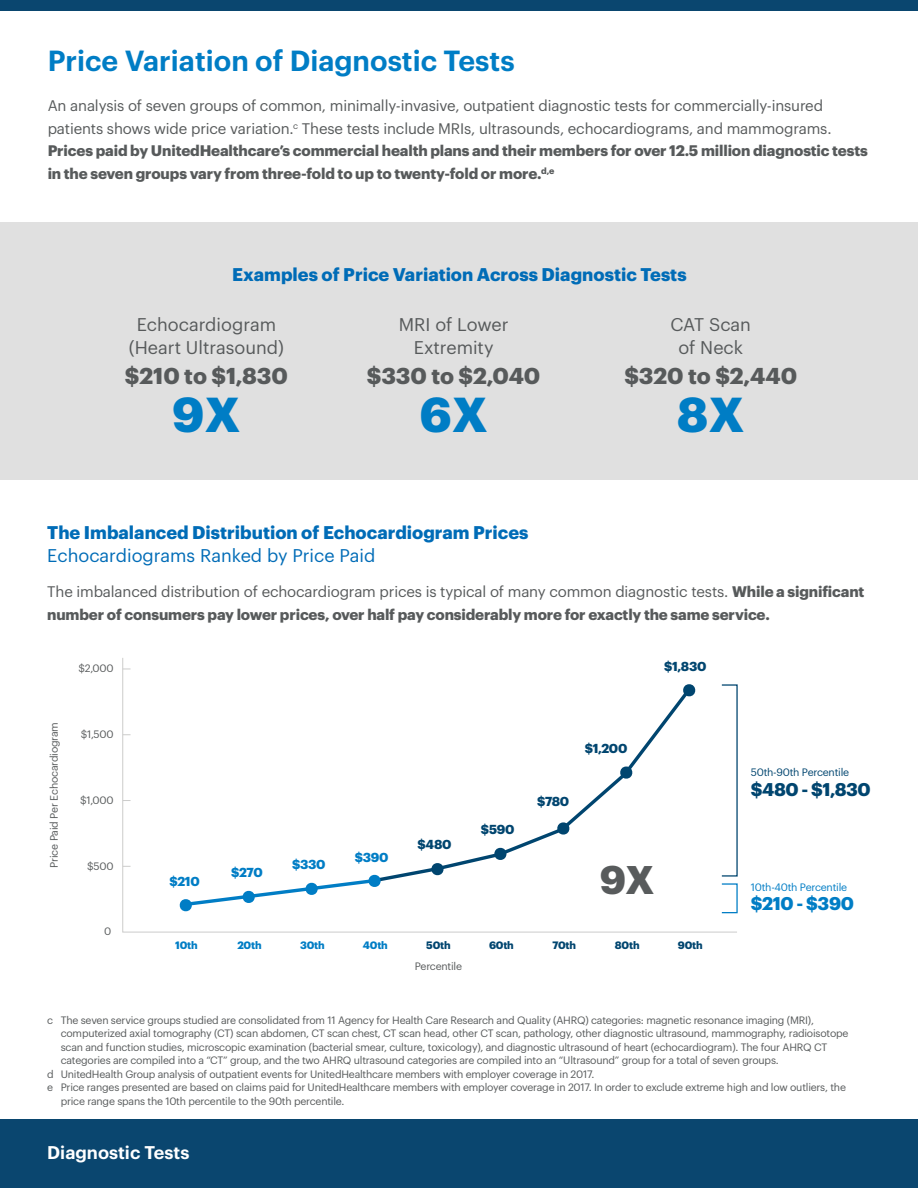
<style>
.page{position:relative;width:918px;height:1188px;background:#fff}
.page>*{position:absolute;margin:0;border:0;box-sizing:border-box;transform-origin:0 0}
.t1{font:700 48px "Graphik";color:#007dc5}
.t2{font:700 39.15px "Graphik";color:#585b5c}
.t3{font:600 28.5px "Graphik";color:#007dc5}
.t4{font:700 22.5px "Graphik";color:#575a5b}
.t5{font:700 18px "Graphik";color:#006cb7}
.t6{font:18px/22.5px "Graphik";color:#575a5b;text-align:center}
.t7{font:18px "Graphik";color:#006cb7}
.t8{font:600 18px "Graphik";color:#fff}
.t9{font:700 18px "Graphik";letter-spacing:-.025em;color:#00456f}
.t10{font:700 18px "Graphik";letter-spacing:-.02em;color:#007dc5}
.t11{font:15px/22.5px "Graphik";letter-spacing:-.01em;color:#575a5b}
.t12{font:700 15px/22.5px "Graphik";letter-spacing:-.01em;color:#575a5b}
.t13{font:700 12.75px "Graphik";letter-spacing:-.025em;color:#00456f}
.t14{font:700 12.75px "Graphik";letter-spacing:-.025em;color:#007dc5}
.t15{font:10.5px "Graphik";letter-spacing:-.02em;color:#575a5b}
.t16{font:700 10.5px "Graphik";letter-spacing:-.02em;color:#00456f}
.t17{font:10.5px "Graphik";letter-spacing:-.02em;color:#00456f}
.t18{font:10.5px "Graphik";letter-spacing:-.02em;color:#007dc5}
.t19{font:700 10.5px "Graphik";letter-spacing:-.02em;color:#007dc5}
.s1{font-weight:700}
.s2{font-weight:400}
</style>
<div class="page">
<div style="left:0;top:0;width:918px;height:10px;background:#0a466f"></div>
<div style="left:0;top:1120px;width:918px;height:68px;background:#0a466f"></div>
<div style="left:0;top:222px;width:918px;height:258px;background:#e0e0e0"></div>
<svg style="left:122px;top:658px;width:616px;height:275px"></svg>
<svg style="left:369px;top:687px;width:324px;height:198px"></svg>
<svg style="left:176px;top:873px;width:204px;height:41px"></svg>
<h3 class="t3" style="left:48px;top:39px;width:469px">Price Variation of Diagnostic Tests</h3>
<p class="t11" style="left:48px;top:93px;width:822px">An analysis of seven groups of common, minimally-invasive, outpatient diagnostic tests for commercially-insured patients shows wide price variation.<sup>c</sup> These tests include MRIs, ultrasounds, echocardiograms, and mammograms.<br><span class="s1">Prices paid by UnitedHealthcare’s commercial health plans and their members for over 12.5 million diagnostic tests in the seven groups vary from three-fold to up to twenty-fold or more.</span><sup>d,e</sup></p>
<h3 class="t5" style="left:232px;top:260px;width:456px">Examples of Price Variation Across Diagnostic Tests</h3>
<h3 class="t6" style="left:129px;top:312px;width:156px">Echocardiogram (Heart Ultrasound)</h3>
<h3 class="t4" style="left:125px;top:358px;width:164px">$210 to $1,830</h3>
<h1 class="t1" style="left:172px;top:377px;width:70px">9X</h1>
<h3 class="t6" style="left:399px;top:312px;width:111px">MRI of Lower<br>Extremity</h3>
<h3 class="t4" style="left:367px;top:358px;width:175px">$330 to $2,040</h3>
<h1 class="t1" style="left:419px;top:377px;width:70px">6X</h1>
<h3 class="t5" style="left:47px;top:519px;width:483px">The Imbalanced Distribution of Echocardiogram Prices</h3>
<h3 class="t7" style="left:47px;top:542px;width:330px">Echocardiograms Ranked by Price Paid</h3>
<h3 class="t6" style="left:670px;top:312px;width:82px">CAT Scan of Neck</h3>
<h3 class="t4" style="left:624px;top:358px;width:174px">$320 to $2,440</h3>
<h1 class="t1" style="left:677px;top:377px;width:69px">8X</h1>
<h3 class="t12" style="left:47px;top:579px;width:819px"><span class="s2">The imbalanced distribution of echocardiogram prices is typical of many common diagnostic tests.</span> While a significant number of consumers pay lower prices, over half pay considerably more for exactly the same service.</h3>
<p class="t15" style="left:78px;top:661px;width:37px">$2,000</p>
<p class="t15" style="left:46px;top:868px;width:147px;rotate:-90deg">Price Paid Per Echocardiogram</p>
<p class="t15" style="left:81px;top:726px;width:34px">$1,500</p>
<p class="t15" style="left:80px;top:792px;width:35px">$1,000</p>
<p class="t15" style="left:87px;top:858px;width:28px">$500</p>
<p class="t15" style="left:104px;top:924px;width:9px">0</p>
<p class="t14" style="left:169px;top:872px;width:32px">$210</p>
<p class="t19" style="left:175px;top:937px;width:24px">10th</p>
<p class="t14" style="left:231px;top:863px;width:33px">$270</p>
<p class="t14" style="left:292px;top:855px;width:35px">$330</p>
<p class="t14" style="left:355px;top:847px;width:35px">$390</p>
<p class="t13" style="left:418px;top:835px;width:35px">$480</p>
<p class="t13" style="left:664px;top:656px;width:44px">$1,830</p>
<p class="t13" style="left:481px;top:819px;width:35px">$590</p>
<p class="t13" style="left:585px;top:738px;width:44px">$1,200</p>
<p class="t13" style="left:537px;top:792px;width:34px">$780</p>
<h2 class="t2" style="left:600px;top:849px;width:57px">9X</h2>
<p class="t19" style="left:237px;top:937px;width:26px">20th</p>
<p class="t19" style="left:300px;top:937px;width:26px">30th</p>
<p class="t19" style="left:363px;top:937px;width:26px">40th</p>
<p class="t16" style="left:426px;top:937px;width:26px">50th</p>
<p class="t16" style="left:489px;top:937px;width:26px">60th</p>
<p class="t16" style="left:553px;top:937px;width:25px">70th</p>
<p class="t16" style="left:615px;top:937px;width:26px">80th</p>
<p class="t16" style="left:678px;top:937px;width:26px">90th</p>
<p class="t15" style="left:415px;top:958px;width:49px">Percentile</p>
<p class="t17" style="left:751px;top:765px;width:100px">50th-90th Percentile</p>
<h3 class="t9" style="left:751px;top:775px;width:122px">$480 - $1,830</h3>
<p class="t18" style="left:751px;top:879px;width:98px">10th-40th Percentile</p>
<h3 class="t10" style="left:751px;top:890px;width:105px">$210 - $390</h3>
<p class="t15" style="left:47px;top:1012px;width:768px">c The seven service groups studied are consolidated from 11 Agency for Health Care Research and Quality (AHRQ) categories: magnetic resonance imaging (MRI),</p>
<p class="t15" style="left:61px;top:1025px;width:789px">computerized axial tomography (CT) scan abdomen, CT scan chest, CT scan head, other CT scan, pathology, other diagnostic ultrasound, mammography, radioisotope</p>
<p class="t15" style="left:61px;top:1039px;width:768px">scan and function studies, microscopic examination (bacterial smear, culture, toxicology), and diagnostic ultrasound of heart (echocardiogram). The four AHRQ CT</p>
<p class="t15" style="left:61px;top:1052px;width:720px">categories are compiled into a “CT” group, and the two AHRQ ultrasound categories are compiled into an “Ultrasound” group for a total of seven groups.</p>
<p class="t15" style="left:47px;top:1066px;width:549px">d UnitedHealth Group analysis of outpatient events for UnitedHealthcare members with employer coverage in 2017.</p>
<p class="t15" style="left:47px;top:1079px;width:800px">e Price ranges presented are based on claims paid for UnitedHealthcare members with employer coverage in 2017. In order to exclude extreme high and low outliers, the</p>
<p class="t15" style="left:61px;top:1093px;width:285px">price range spans the 10th percentile to the 90th percentile.</p>
<h3 class="t8" style="left:47px;top:1139px;width:144px">Diagnostic Tests</h3>
</div>
